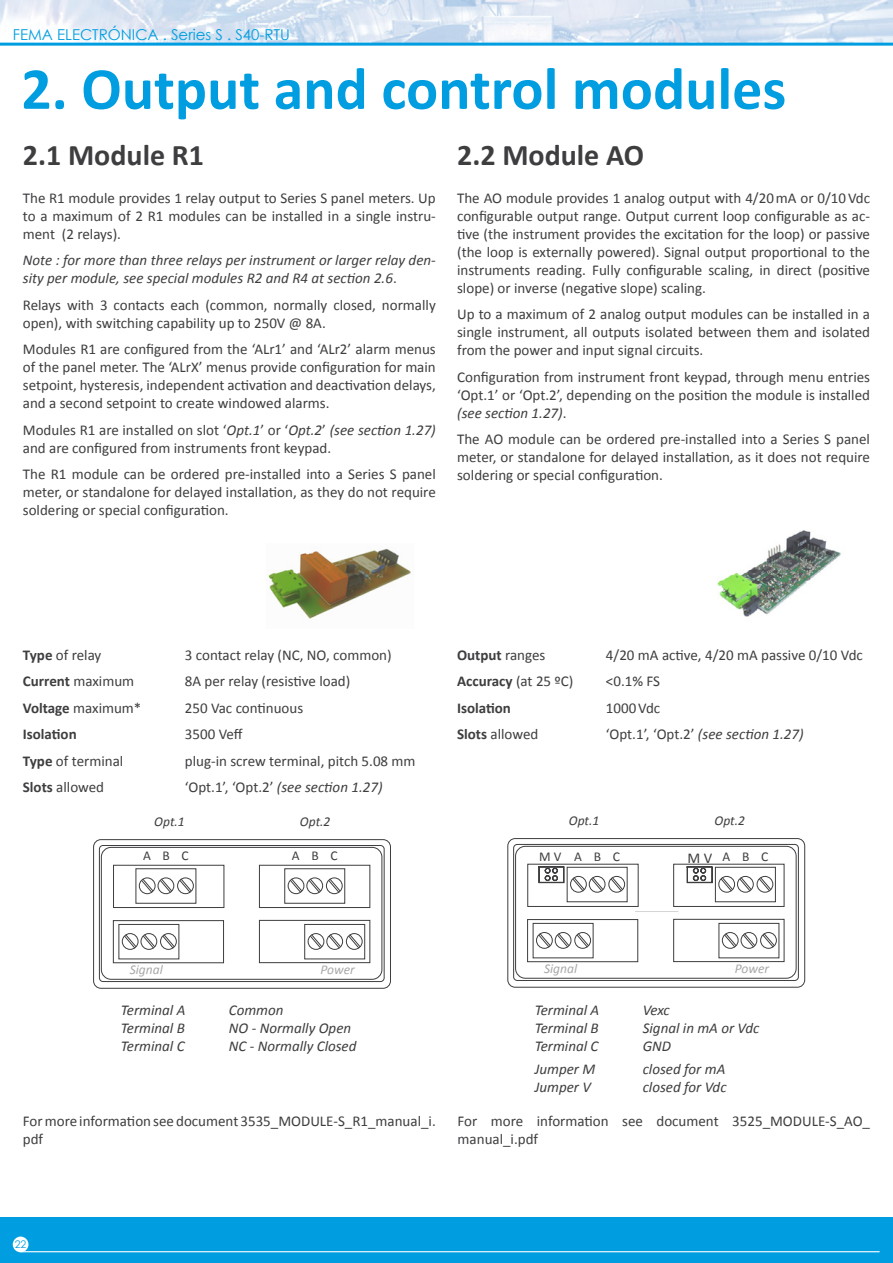
<style>
.page{position:relative;width:893px;height:1263px;background:#fff}
.page>*{position:absolute;margin:0;border:0;box-sizing:border-box;transform-origin:0 0}
.t1{font:700 60px "Calibri";color:#009ee0}
.t2{font:700 30px "Calibri";color:#3e3d40}
.t3{font:15px/18px "Calibri";color:#3e3d40;text-align:justify}
.t4{font:italic 15px/18px "Calibri";color:#3e3d40}
.t5{font:700 15px "Calibri";color:#3e3d40}
.t6{font:15px "Century Gothic";color:#009ee0}
.t7{font:italic 13.5px "Calibri";color:#a7a8aa}
.t8{font:italic 13.5px "Calibri";color:#3e3d40}
.t9{font:13.5px "Calibri";color:#3e3d40}
.t10{font:10.5px "Century Gothic";color:#009ee0}
.s1{font-style:normal}
.s2{font-style:italic}
.s3{font-weight:700}
.s4{font-weight:400}
.s5{font-size:15px}
</style>
<div class="page">
<img style="left:0;top:0;width:893px;height:43px">
<div style="left:0;top:1217px;width:893px;height:46px;background:#009ee0"></div>
<hr style="left:0;top:43px;width:893px;height:3px;background:#009ee0">
<div style="left:13px;top:1236px;width:15px;height:16px;background:#fff;border-radius:50%"></div>
<hr style="left:21px;top:1251px;width:859px;height:1px;background:#fff">
<img style="left:717px;top:530px;width:124px;height:87px">
<img style="left:268px;top:549px;width:143px;height:70px">
<svg style="left:93px;top:839px;width:298px;height:150px"></svg>
<svg style="left:507px;top:838px;width:298px;height:149px"></svg>
<p class="t6" style="left:13px;top:24px;width:279px">FEMA ELECTRÓNICA . Series S . S40-RTU</p>
<h1 class="t1" style="left:21px;top:52px;width:766px">2. Output and control modules</h1>
<h2 class="t2" style="left:23px;top:136px;width:183px">2.1 Module R1</h2>
<h2 class="t2" style="left:457px;top:136px;width:189px">2.2 Module AO</h2>
<p class="t3" style="left:23px;top:188px;width:414px">The R1 module provides 1 relay output to Series S panel meters. Up to a maximum of 2 R1 modules can be installed in a single instru&shy;ment (2 relays).</p>
<p class="t4" style="left:23px;top:250px;width:414px">Note : for more than three relays per instrument or larger relay den&shy;sity per module, see special modules R2 and R4 at section 2.6<span class="s1">.</span></p>
<p class="t3" style="left:23px;top:295px;width:414px">Relays with 3 contacts each (common, normally closed, normally open), with switching capability up to 250V @ 8A.</p>
<p class="t3" style="left:23px;top:339px;width:414px">Modules R1 are configured from the ‘ALr1’ and ‘ALr2’ alarm menus of the panel meter. The ‘ALrX’ menus provide configuration for main setpoint, hysteresis, independent activation and deactivation delays, and a second setpoint to create windowed alarms.</p>
<p class="t3" style="left:23px;top:420px;width:414px">Modules R1 are installed on slot ‘<span class="s2">Opt.1</span>’ or ‘<span class="s2">Opt.2</span>’ <span class="s2">(see section 1.27) </span>and are configured from instruments front keypad.</p>
<p class="t3" style="left:23px;top:464px;width:414px">The R1 module can be ordered pre-installed into a Series S panel meter, or standalone for delayed installation, as they do not require soldering or special configuration.</p>
<p class="t3" style="left:457px;top:188px;width:414px">The AO module provides 1 analog output with 4/20mA or 0/10Vdc configurable output range. Output current loop configurable as ac&shy;tive (the instrument provides the excitation for the loop) or passive (the loop is externally powered). Signal output proportional to the instruments reading. Fully configurable scaling, in direct (positive slope) or inverse (negative slope) scaling.</p>
<p class="t3" style="left:457px;top:304px;width:414px">Up to a maximum of 2 analog output modules can be installed in a single instrument, all outputs isolated between them and isolated from the power and input signal circuits.</p>
<p class="t3" style="left:457px;top:367px;width:414px">Configuration from instrument front keypad, through menu entries ‘Opt.1’ or ‘Opt.2’, depending on the position the module is installed <span class="s2">(see section 1.27)</span>.</p>
<p class="t3" style="left:457px;top:429px;width:414px">The AO module can be ordered pre-installed into a Series S panel meter, or standalone for delayed installation, as it does not require soldering or special configuration.</p>
<p class="t3" style="left:23px;top:645px;width:80px"><span class="s3">Type</span> of relay</p>
<p class="t3" style="left:185px;top:645px;width:208px">3 contact relay (NC, NO, common)</p>
<p class="t5" style="left:23px;top:672px;width:113px">Current <span class="s4">maximum</span></p>
<p class="t3" style="left:185px;top:671px;width:167px">8A per relay (resistive load)</p>
<p class="t3" style="left:23px;top:698px;width:120px"><span class="s3">Voltage</span> maximum*</p>
<p class="t3" style="left:185px;top:698px;width:120px">250 Vac continuous</p>
<p class="t5" style="left:23px;top:725px;width:55px">Isolation</p>
<p class="t3" style="left:185px;top:725px;width:59px">3500 Veff</p>
<p class="t3" style="left:23px;top:751px;width:102px"><span class="s3">Type</span> of terminal</p>
<p class="t3" style="left:185px;top:751px;width:232px">plug-in screw terminal, pitch 5.08 mm</p>
<p class="t3" style="left:23px;top:778px;width:83px"><span class="s3">Slots</span> allowed</p>
<p class="t4" style="left:185px;top:778px;width:199px"><span class="s1">‘Opt.1’, ‘Opt.2’</span> (see section 1.27)</p>
<p class="t5" style="left:457px;top:645px;width:90px">Output <span class="s4">ranges</span></p>
<p class="t3" style="left:606px;top:645px;width:258px">4/20 mA active, 4/20 mA passive 0/10 Vdc</p>
<p class="t5" style="left:457px;top:672px;width:118px">Accuracy <span class="s4">(at 25 ºC)</span></p>
<p class="t3" style="left:606px;top:671px;width:56px">&lt;0.1% FS</p>
<p class="t5" style="left:457px;top:698px;width:55px">Isolation</p>
<p class="t3" style="left:606px;top:698px;width:56px">1000Vdc</p>
<p class="t3" style="left:457px;top:725px;width:83px"><span class="s3">Slots</span> allowed</p>
<p class="t4" style="left:606px;top:725px;width:199px"><span class="s1">‘Opt.1’, ‘Opt.2’</span> (see section 1.27)</p>
<p class="t8" style="left:154px;top:813px;width:32px">Opt.1</p>
<p class="t8" style="left:300px;top:813px;width:32px">Opt.2</p>
<p class="t8" style="left:569px;top:812px;width:32px">Opt.1</p>
<p class="t8" style="left:715px;top:812px;width:32px">Opt.2</p>
<p class="t9" style="left:143px;top:847px;width:47px">A B C</p>
<p class="t9" style="left:292px;top:847px;width:47px">A B C</p>
<p class="t9" style="left:539px;top:849px;width:82px">M V A B C</p>
<p class="t9" style="left:688px;top:849px;width:82px"><span class="s5">M V</span> A B C</p>
<p class="t7" style="left:130px;top:961px;width:35px">Signal</p>
<p class="t7" style="left:321px;top:961px;width:36px">Power</p>
<p class="t7" style="left:544px;top:960px;width:35px">Signal</p>
<p class="t7" style="left:735px;top:960px;width:36px">Power</p>
<p class="t4" style="left:121px;top:1001px;width:66px">Terminal A</p>
<p class="t4" style="left:229px;top:1001px;width:56px">Common</p>
<p class="t4" style="left:121px;top:1019px;width:66px">Terminal B</p>
<p class="t4" style="left:229px;top:1019px;width:124px">NO - Normally Open</p>
<p class="t4" style="left:121px;top:1037px;width:65px">Terminal C</p>
<p class="t4" style="left:229px;top:1037px;width:129px">NC - Normally Closed</p>
<p class="t4" style="left:535px;top:1000px;width:66px">Terminal A</p>
<p class="t4" style="left:643px;top:1000px;width:29px">Vexc</p>
<p class="t4" style="left:535px;top:1018px;width:66px">Terminal B</p>
<p class="t4" style="left:643px;top:1018px;width:118px">Signal in mA or Vdc</p>
<p class="t4" style="left:535px;top:1036px;width:65px">Terminal C</p>
<p class="t4" style="left:643px;top:1036px;width:30px">GND</p>
<p class="t4" style="left:535px;top:1059px;width:62px">Jumper M</p>
<p class="t4" style="left:643px;top:1059px;width:84px">closed for mA</p>
<p class="t4" style="left:535px;top:1077px;width:58px">Jumper V</p>
<p class="t4" style="left:643px;top:1077px;width:85px">closed for Vdc</p>
<p class="t3" style="left:23px;top:1111px;width:414px">For more information see document 3535_MODULE-S_R1_manual_i. pdf</p>
<p class="t3" style="left:458px;top:1111px;width:414px">For more information see document 3525_MODULE-S_AO_ manual_i.pdf</p>
<p class="t10" style="left:15px;top:1237px;width:13px">22</p>
</div>
